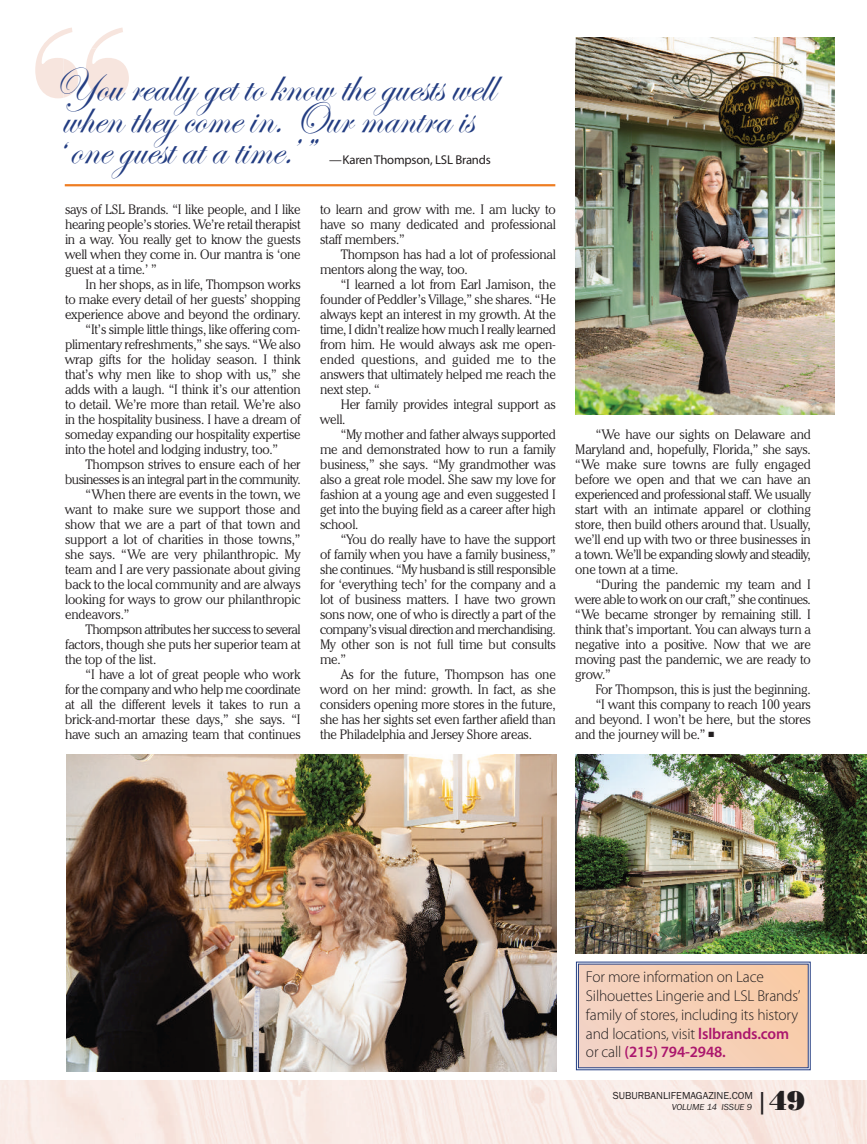
<style>
.page{position:relative;width:867px;height:1144px;background:#fff}
.page>*{position:absolute;margin:0;border:0;box-sizing:border-box;transform-origin:0 0}
.t1{font:47.1px "Edwardian Script ITC";color:#233d82;scale:.93 1}
.t2{font:27px "Bodoni Poster";color:#231f20}
.t3{font:300 15.75px/18.8px "Myriad Pro";letter-spacing:-.01em;color:#231f20}
.t4{font:300 13.5px/15px "Cheltenham IT Cby BT";letter-spacing:-.015em;color:#231f20;text-align:justify}
.t5{font:300 13.5px "Cheltenham IT Cby BT";letter-spacing:-.04em;color:#231f20}
.t6{font:12.75px "Myriad Pro";letter-spacing:-.015em;color:#231f20}
.t7{font:10.5px "Franklin Gothic";color:#231f20}
.t8{font:italic 9px "Franklin Gothic";color:#231f20}
.s1{font-weight:600;color:#ab166d}
.s2{font-family:"Franklin Gothic"}
</style>
<div class="page">
<div style="left:578px;top:964px;width:229px;height:103px;background:linear-gradient(to right,#f3d3c5,#f9cca8)"></div>
<div style="left:575px;top:961px;width:235px;height:109px;border:1px solid #233d82"></div>
<img style="left:0;top:1080px;width:866px;height:64px">
<hr style="left:65px;top:184px;width:490px;height:2px;background:#ee7d22">
<svg style="left:35px;top:28px;width:94px;height:70px"></svg>
<img style="left:67px;top:754px;width:489px;height:317px">
<img style="left:575px;top:38px;width:259px;height:376px">
<img style="left:575px;top:754px;width:291px;height:200px">
<h1 class="t1" style="left:54px;top:56px;width:475px">You really get to know the guests well</h1>
<h1 class="t1" style="left:62px;top:88px;width:444px">when they come in. Our mantra is</h1>
<h1 class="t1" style="left:69px;top:119px;width:262px">one guest at a time.’”</h1>
<h1 class="t1" style="left:53px;top:122px;width:11px">‘</h1>
<p class="t6" style="left:329px;top:155px;width:163px">—Karen Thompson, LSL Brands</p>
<p class="t4" style="left:65px;top:203px;width:237px">says of LSL Brands. “I like people, and I like hearing people’s stories. We’re retail therapist in a way. You really get to know the guests well when they come in. Our mantra is ‘one guest at a time.’ ”</p>
<p class="t4" style="left:85px;top:278px;width:216px">In her shops, as in life, Thompson works</p>
<p class="t4" style="left:65px;top:293px;width:237px">to make every detail of her guests’ shopping</p>
<p class="t4" style="left:65px;top:308px;width:237px">experience above and beyond the ordinary.</p>
<p class="t4" style="left:85px;top:323px;width:216px">“It’s simple little things, like offering com-</p>
<p class="t4" style="left:65px;top:338px;width:237px">plimentary refreshments,” she says. “We also</p>
<p class="t4" style="left:65px;top:353px;width:237px">wrap gifts for the holiday season. I think</p>
<p class="t4" style="left:65px;top:368px;width:237px">that’s why men like to shop with us,” she</p>
<p class="t4" style="left:65px;top:383px;width:237px">adds with a laugh. “I think it’s our attention</p>
<p class="t4" style="left:65px;top:398px;width:237px">to detail. We’re more than retail. We’re also</p>
<p class="t4" style="left:65px;top:413px;width:237px">in the hospitality business. I have a dream of</p>
<p class="t4" style="left:65px;top:428px;width:237px">someday expanding our hospitality expertise</p>
<p class="t4" style="left:65px;top:443px;width:215px">into the hotel and lodging industry, too.”</p>
<p class="t4" style="left:85px;top:458px;width:216px">Thompson strives to ensure each of her</p>
<p class="t5" style="left:65px;top:474px;width:237px">businesses is an integral part in the community.</p>
<p class="t4" style="left:85px;top:488px;width:216px">“When there are events in the town, we</p>
<p class="t4" style="left:65px;top:503px;width:237px">want to make sure we support those and</p>
<p class="t4" style="left:65px;top:518px;width:237px">show that we are a part of that town and</p>
<p class="t4" style="left:65px;top:533px;width:237px">support a lot of charities in those towns,”</p>
<p class="t4" style="left:65px;top:548px;width:237px">she says. “We are very philanthropic. My</p>
<p class="t4" style="left:65px;top:563px;width:237px">team and I are very passionate about giving</p>
<p class="t4" style="left:65px;top:578px;width:237px">back to the local community and are always</p>
<p class="t4" style="left:65px;top:593px;width:237px">looking for ways to grow our philanthropic</p>
<p class="t4" style="left:65px;top:608px;width:66px">endeavors.”</p>
<p class="t5" style="left:85px;top:624px;width:216px">Thompson attributes her success to several</p>
<p class="t4" style="left:65px;top:638px;width:237px">factors, though she puts her superior team at</p>
<p class="t4" style="left:65px;top:653px;width:93px">the top of the list.</p>
<p class="t4" style="left:85px;top:668px;width:216px">“I have a lot of great people who work</p>
<p class="t4" style="left:65px;top:683px;width:237px">for the company and who help me coordinate</p>
<p class="t4" style="left:65px;top:698px;width:237px">at all the different levels it takes to run a</p>
<p class="t4" style="left:65px;top:713px;width:237px">brick-and-mortar these days,” she says. “I</p>
<p class="t4" style="left:65px;top:728px;width:237px">have such an amazing team that continues</p>
<p class="t4" style="left:320px;top:203px;width:237px">to learn and grow with me. I am lucky to have so many dedicated and professional staff members.”</p>
<p class="t4" style="left:320px;top:248px;width:237px;text-indent:21px">Thompson has had a lot of professional mentors along the way, too.</p>
<p class="t4" style="left:320px;top:278px;width:237px;text-indent:21px">“I learned a lot from Earl Jamison, the founder of Peddler’s Village,” she shares. “He always kept an interest in my growth. At the time, I didn’t realize how much I really learned from him. He would always ask me open&shy;ended questions, and guided me to the answers that ultimately helped me reach the next step. “</p>
<p class="t4" style="left:320px;top:398px;width:237px;text-indent:21px">Her family provides integral support as well.</p>
<p class="t4" style="left:320px;top:428px;width:237px;text-indent:21px">“My mother and father always supported me and demonstrated how to run a family business,” she says. “My grandmother was also a great role model. She saw my love for fashion at a young age and even suggested I get into the buying field as a career after high school.</p>
<p class="t4" style="left:320px;top:533px;width:237px;text-indent:21px">“You do really have to have the support of family when you have a family business,” she continues. “My husband is still responsible for ‘everything tech’ for the company and a lot of business matters. I have two grown sons now, one of who is directly a part of the company’s visual direction and merchandising.<br>My other son is not full time but consults me.”</p>
<p class="t4" style="left:320px;top:668px;width:237px;text-indent:21px">As for the future, Thompson has one word on her mind: growth. In fact, as she considers opening more stores in the future, she has her sights set even farther afield than the Philadelphia and Jersey Shore areas.</p>
<p class="t4" style="left:575px;top:428px;width:237px;text-indent:21px">“We have our sights on Delaware and Maryland and, hopefully, Florida,” she says. “We make sure towns are fully engaged before we open and that we can have an experienced and professional staff. We usually start with an intimate apparel or clothing store, then build others around that. Usually, we’ll end up with two or three businesses in a town. We’ll be expanding slowly and steadily, one town at a time.</p>
<p class="t4" style="left:575px;top:578px;width:237px;text-indent:21px">“During the pandemic my team and I were able to work on our craft,” she continues. “We became stronger by remaining still. I think that’s important. You can always turn a negative into a positive. Now that we are moving past the pandemic, we are ready to grow.”</p>
<p class="t4" style="left:595px;top:683px;width:216px">For Thompson, this is just the beginning.</p>
<p class="t4" style="left:595px;top:698px;width:216px">“I want this company to reach 100 years</p>
<p class="t4" style="left:575px;top:713px;width:237px">and beyond. I won’t be here, but the stores</p>
<p class="t4" style="left:575px;top:728px;width:140px">and the journey will be.” ■</p>
<p class="t3" style="left:585px;top:969px;width:216px">For more information on Lace Silhouettes Lingerie and LSL Brands’ family of stores, including its history and locations, visit <span class="s1">lslbrands.com </span>or call <span class="s1">(215) 794-2948.</span></p>
<p class="t7" style="left:612px;top:1089px;width:142px">SUBURBANLIFEMAGAZINE.COM</p>
<p class="t8" style="left:671px;top:1101px;width:82px">VOLUME 14 ISSUE 9</p>
<h2 class="t2" style="left:755px;top:1085px;width:51px"><span class="s2">|</span>49</h2>
</div>
